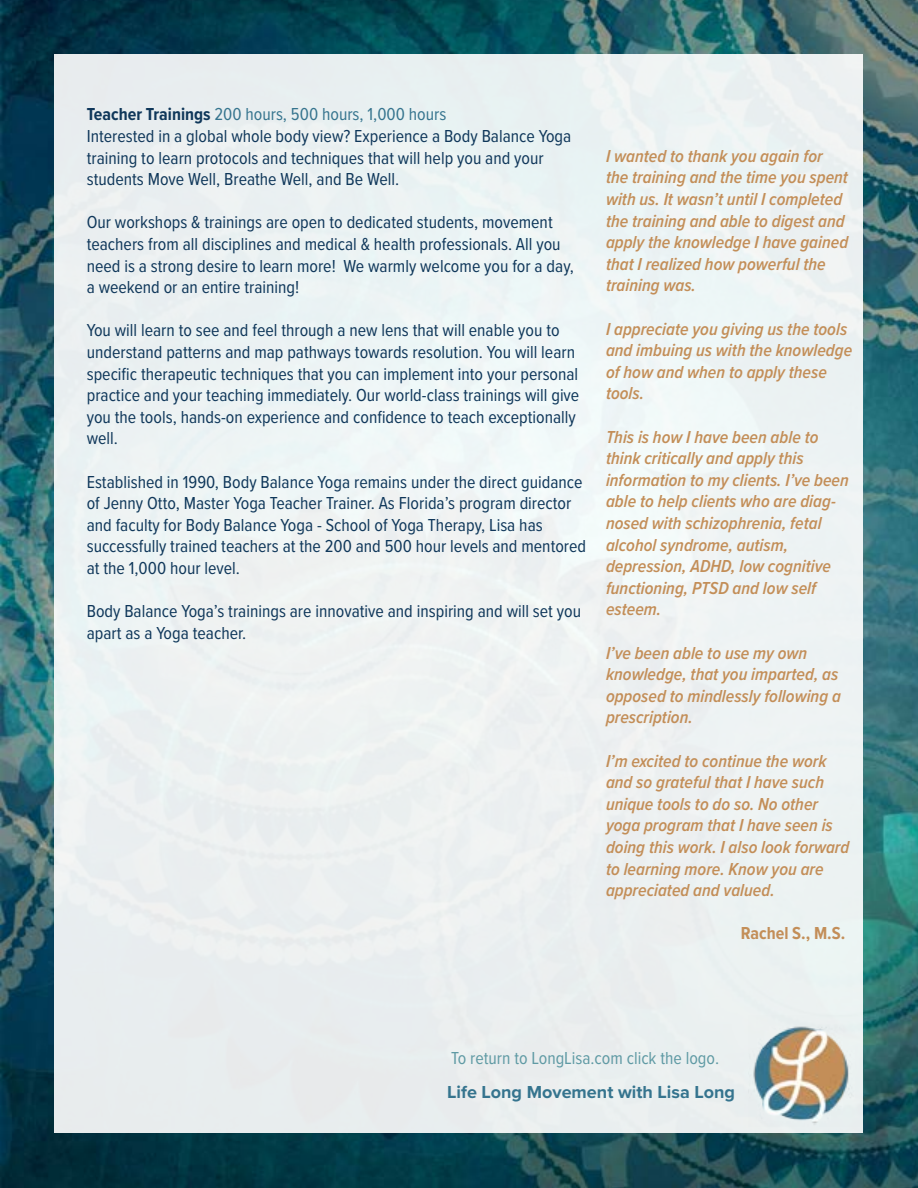
<style>
.page{position:relative;width:918px;height:1188px;background:#fff}
.page>*{position:absolute;margin:0;border:0;box-sizing:border-box;transform-origin:0 0}
.t1{font:18px/21.6px "Proxima Nova Cond";color:#0f375a}
.t2{font:italic 600 18px/21.6px "Proxima Nova Cond";color:#c38e58}
.t3{font:18px "Proxima Nova Cond";color:#5f9aa4}
.t4{font:700 18px "Proxima Nova";color:#35748e}
.t5{font:700 18px "Proxima Nova Cond";color:#c38e58}
.s1{font-weight:700}
.s2{color:#35748e}
</style>
<div class="page">
<img style="left:0;top:0;width:918px;height:1188px">
<div style="left:55px;top:55px;width:808px;height:1078px;background:#ecf2f2"></div>
<img style="left:753px;top:1026px;width:96px;height:99px">
<p class="t1" style="left:87px;top:104px;width:486px"><span class="s1">Teacher Trainings</span> <span class="s2">200 hours, 500 hours, 1,000 hours<br></span>Interested in a global whole body view? Experience a Body Balance Yoga training to learn protocols and techniques that will help you and your students Move Well, Breathe Well, and Be Well.</p>
<p class="t1" style="left:87px;top:212px;width:489px">Our workshops &amp; trainings are open to dedicated students, movement teachers from all disciplines and medical &amp; health professionals. All you need is a strong desire to learn more! We warmly welcome you for a day, a weekend or an entire training!</p>
<p class="t1" style="left:87px;top:320px;width:494px">You will learn to see and feel through a new lens that will enable you to understand patterns and map pathways towards resolution. You will learn specific therapeutic techniques that you can implement into your personal practice and your teaching immediately. Our world-class trainings will give you the tools, hands-on experience and confidence to teach exceptionally well.</p>
<p class="t1" style="left:87px;top:471px;width:501px">Established in 1990, Body Balance Yoga remains under the direct guidance of Jenny Otto, Master Yoga Teacher Trainer. As Florida’s program director and faculty for Body Balance Yoga - School of Yoga Therapy, Lisa has successfully trained teachers at the 200 and 500 hour levels and mentored at the 1,000 hour level.</p>
<p class="t1" style="left:87px;top:601px;width:496px">Body Balance Yoga’s trainings are innovative and inspiring and will set you apart as a Yoga teacher.</p>
<p class="t2" style="left:606px;top:145px;width:244px">I wanted to thank you again for the training and the time you spent with us. It wasn’t until I completed the training and able to digest and apply the knowledge I have gained that I realized how powerful the training was.</p>
<p class="t2" style="left:606px;top:318px;width:248px">I appreciate you giving us the tools and imbuing us with the knowledge of how and when to apply these tools.</p>
<p class="t2" style="left:606px;top:426px;width:244px">This is how I have been able to think critically and apply this information to my clients. I’ve been able to help clients who are diag&shy;nosed with schizophrenia, fetal alcohol syndrome, autism, depression, ADHD, low cognitive functioning, PTSD and low self esteem.</p>
<p class="t2" style="left:606px;top:642px;width:236px">I’ve been able to use my own knowledge, that you imparted, as opposed to mindlessly following a prescription.</p>
<p class="t2" style="left:606px;top:750px;width:245px">I’m excited to continue the work and so grateful that I have such unique tools to do so. No other yoga program that I have seen is doing this work. I also look forward to learning more. Know you are appreciated and valued.</p>
<p class="t5" style="left:741px;top:923px;width:106px">Rachel S., M.S.</p>
<p class="t3" style="left:451px;top:1047px;width:269px">To return to LongLisa.com click the logo.</p>
<p class="t4" style="left:447px;top:1081px;width:289px">Life Long Movement with Lisa Long</p>
</div>
